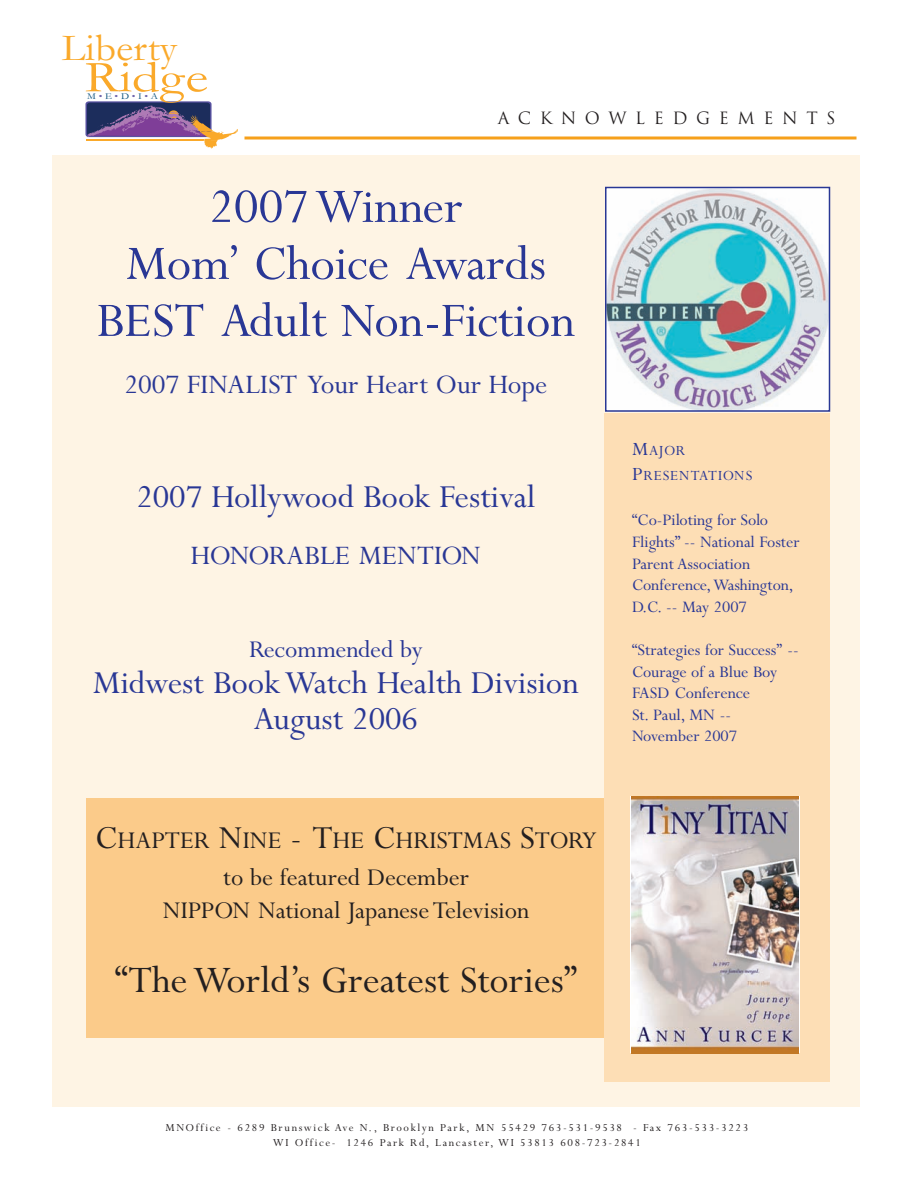
<style>
.page{position:relative;width:918px;height:1188px;background:#fff}
.page>*{position:absolute;margin:0;border:0;box-sizing:border-box;transform-origin:0 0}
.t1{font:54px/57px "Perpetua";color:#293795;text-align:center}
.t2{font:44.7px "Garamond";color:#faa92a;scale:1.24 1}
.t3{font:42px "Perpetua";color:#231f20}
.t4{font:38.85px "Garamond";color:#faa92a;scale:1.06 1}
.t5{font:36px/36px "Perpetua";color:#293795;text-align:center}
.t6{font:30px "Perpetua";color:#293795}
.t7{font:27px/37.5px "Perpetua";color:#231f20;text-align:center}
.t8{font:27px "Perpetua";color:#293795}
.t9{font:18px/21.6px "Perpetua";color:#293795}
.t10{font:16.5px "Trajan";letter-spacing:.52em;color:#231f20}
.t11{font:15.75px/25.2px "Perpetua";letter-spacing:.045em;color:#293795}
.t12{font:12px/14.4px "Perpetua";letter-spacing:.135em;color:#231f20;text-align:center}
.t13{font:9px "Garamond";color:#0d527f;scale:1.16 1}
.s1{color:#6d63ac}
.s2{font-size:36px}
.s3{font-size:21px}
</style>
<div class="page">
<div style="left:52px;top:155px;width:808px;height:952px;background:#fef4e4"></div>
<div style="left:86px;top:798px;width:648px;height:240px;background:#fbcb8a"></div>
<svg style="left:85px;top:101px;width:153px;height:48px"></svg>
<svg style="left:244px;top:136px;width:613px;height:4px;background:#f8b753"></svg>
<img style="left:608px;top:190px;width:219px;height:219px">
<div style="left:605px;top:187px;width:225px;height:225px;border:2px solid #293795"></div>
<div style="left:604px;top:413px;width:225px;height:669px;background:#fddeb5"></div>
<img style="left:632px;top:797px;width:167px;height:256px">
<h3 class="t4" style="left:62px;top:24px;width:111px">Liberty</h3>
<h2 class="t2" style="left:85px;top:50px;width:101px">Ridge</h2>
<p class="t13" style="left:87px;top:91px;width:62px">M<span class="s1">•</span>E<span class="s1">•</span>D<span class="s1">•</span>I<span class="s1">•</span>A</p>
<p class="t10" style="left:498px;top:109px;width:339px">ACKNOWLEDGEMENTS</p>
<h1 class="t1" style="left:97px;top:183px;width:480px">2007 Winner<br>Mom’ Choice Awards<br>BEST Adult Non-Fiction</h1>
<h3 class="t6" style="left:124px;top:373px;width:424px">2007 FINALIST Your Heart Our Hope</h3>
<h3 class="t5" style="left:136px;top:482px;width:401px">2007 Hollywood Book Festival</h3>
<h3 class="t6" style="left:190px;top:544px;width:292px">HONORABLE MENTION</h3>
<h3 class="t8" style="left:249px;top:639px;width:175px">Recommended by</h3>
<h3 class="t5" style="left:93px;top:668px;width:487px">Midwest Book Watch Health Division<br>August 2006</h3>
<h3 class="t7" style="left:95px;top:824px;width:503px"><span class="s2">C</span>HAPTER <span class="s2">N</span>INE <span class="s2">- T</span>HE <span class="s2">C</span>HRISTMAS <span class="s2">S</span>TORY to be featured December</h3>
<h3 class="t7" style="left:163px;top:894px;width:368px">NIPPON National Japanese Television</h3>
<h3 class="t3" style="left:115px;top:964px;width:463px">“The World’s Greatest Stories”</h3>
<p class="t11" style="left:632px;top:440px;width:122px"><span class="s3">M</span>AJOR<br><span class="s3">P</span>RESENTATIONS</p>
<p class="t9" style="left:632px;top:511px;width:169px">“Co-Piloting for Solo<br>Flights” -- National Foster<br>Parent Association<br>Conference,Washington,<br>D.C. -- May 2007</p>
<p class="t9" style="left:632px;top:641px;width:168px">“Strategies for Success” --<br>Courage of a Blue Boy<br>FASD Conference<br>St. Paul, MN --<br>November 2007</p>
<p class="t12" style="left:166px;top:1122px;width:584px">MNOffice - 6289 Brunswick Ave N., Brooklyn Park, MN 55429 763-531-9538 - Fax 763-533-3223<br>WI Office- 1246 Park Rd, Lancaster, WI 53813 608-723-2841</p>
</div>
